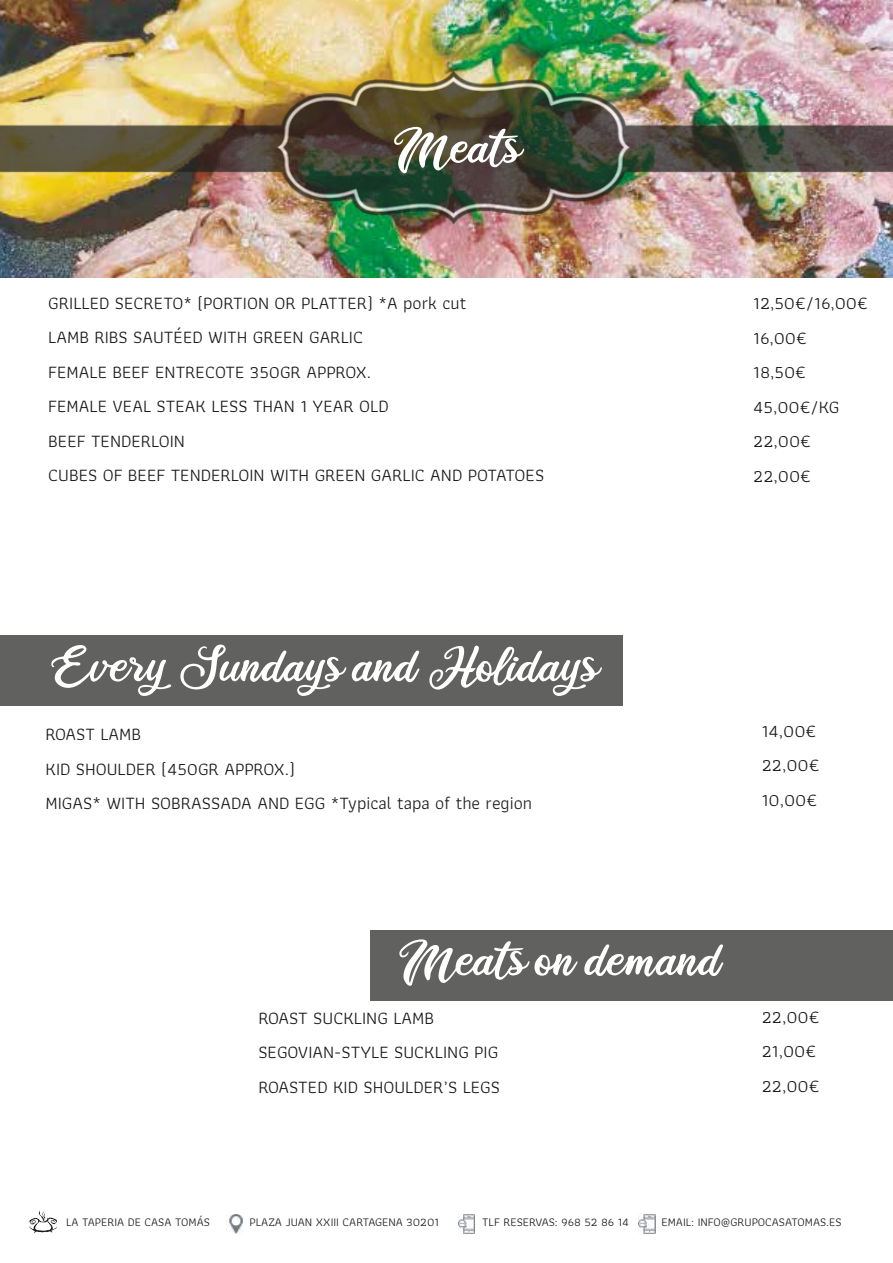
<style>
.page{position:relative;width:893px;height:1263px;background:#fff}
.page>*{position:absolute;margin:0;border:0;box-sizing:border-box;transform-origin:0 0}
.t1{font:54px "Ballet Harmony";color:#fff}
.t2{font:18px/34.5px "Athiti";color:#1a171b}
.t3{font:12px "Athiti";color:#1a171b}
</style>
<div class="page">
<img style="left:0;top:0;width:893px;height:278px">
<div style="left:0;top:636px;width:623px;height:70px;background:#61615f"></div>
<div style="left:370px;top:930px;width:523px;height:71px;background:#61615f"></div>
<img style="left:229px;top:1214px;width:14px;height:19px">
<img style="left:639px;top:1214px;width:17px;height:19px">
<img style="left:458px;top:1215px;width:17px;height:18px">
<svg style="left:29px;top:1210px;width:28px;height:23px"></svg>
<img style="left:0;top:52px;width:893px;height:175px">
<h1 class="t1" style="left:394px;top:123px;width:130px">Meats</h1>
<p class="t2" style="left:48px;top:286px;width:497px">GRILLED SECRETO* (PORTION OR PLATTER) *A pork cut<br>LAMB RIBS SAUTÉED WITH GREEN GARLIC<br>FEMALE BEEF ENTRECOTE 350GR APPROX.<br>FEMALE VEAL STEAK LESS THAN 1 YEAR OLD<br>BEEF TENDERLOIN<br>CUBES OF BEEF TENDERLOIN WITH GREEN GARLIC AND POTATOES</p>
<p class="t2" style="left:753px;top:286px;width:116px">12,50€/16,00€<br>16,00€<br>18,50€<br>45,00€/KG<br>22,00€<br>22,00€</p>
<h1 class="t1" style="left:54px;top:642px;width:547px">Every Sundays and Holidays</h1>
<p class="t2" style="left:45px;top:717px;width:488px">ROAST LAMB<br>KID SHOULDER (450GR APPROX.)<br>MIGAS* WITH SOBRASSADA AND EGG *Typical tapa of the region</p>
<p class="t2" style="left:762px;top:714px;width:59px">14,00€<br>22,00€<br>10,00€</p>
<h1 class="t1" style="left:399px;top:936px;width:325px">Meats on demand</h1>
<p class="t2" style="left:258px;top:1001px;width:243px">ROAST SUCKLING LAMB<br>SEGOVIAN-STYLE SUCKLING PIG<br>ROASTED KID SHOULDER’S LEGS</p>
<p class="t2" style="left:762px;top:1000px;width:59px">22,00€<br>21,00€<br>22,00€</p>
<p class="t3" style="left:66px;top:1213px;width:145px">LA TAPERIA DE CASA TOMÁS</p>
<p class="t3" style="left:250px;top:1213px;width:191px">PLAZA JUAN XXIII CARTAGENA 30201</p>
<p class="t3" style="left:482px;top:1213px;width:148px">TLF RESERVAS: 968 52 86 14</p>
<p class="t3" style="left:662px;top:1213px;width:182px">EMAIL: INFO@GRUPOCASATOMAS.ES</p>
</div>
